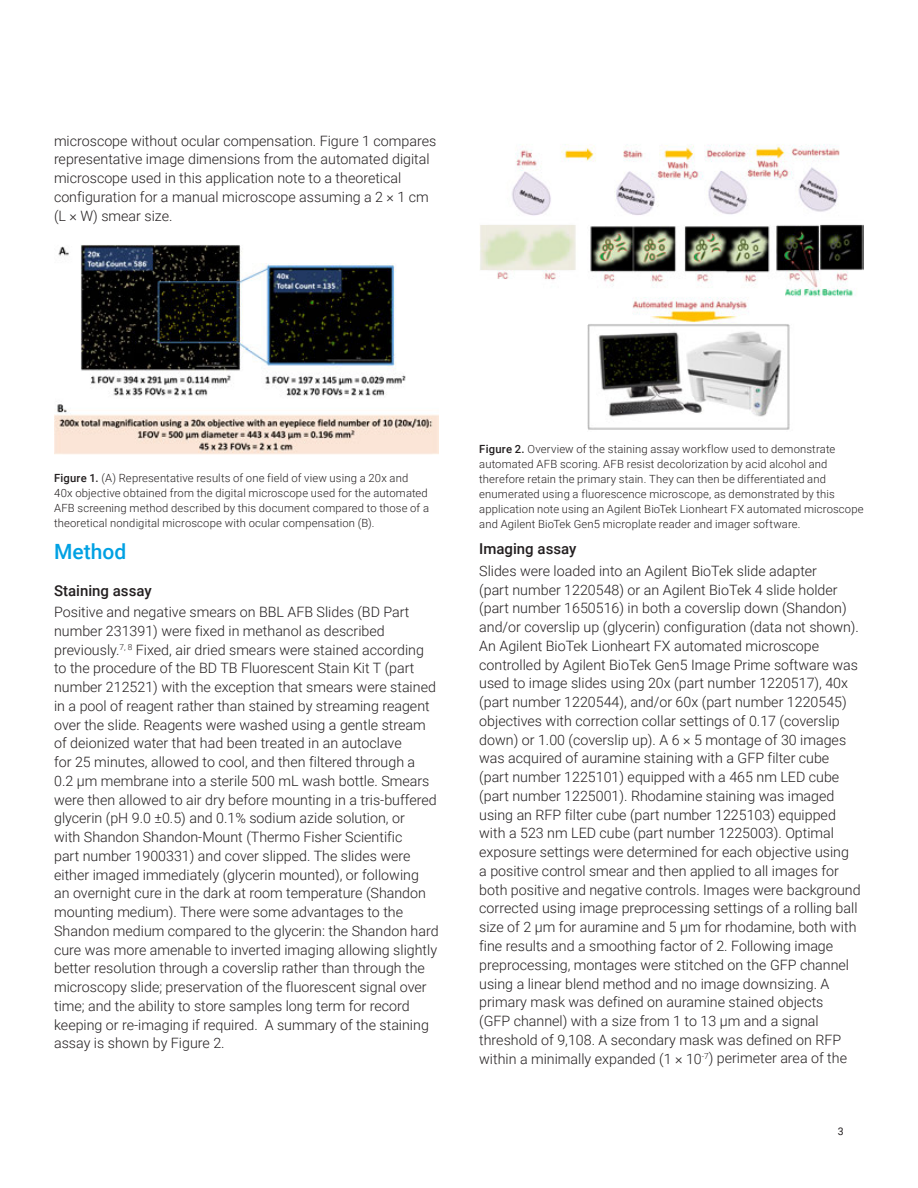
<style>
.page{position:relative;width:918px;height:1188px;background:#fff}
.page>*{position:absolute;margin:0;border:0;box-sizing:border-box;transform-origin:0 0}
.Header_1{font:500 21px "Roboto";color:#00a1e3}
.Header_2{font:500 15px "Roboto";color:#231f20}
.Text{font:300 14.25px/18.8px "Roboto";color:#231f20}
.t1{font:300 11.25px/15px "Roboto";letter-spacing:.015em;color:#231f20}
.t2{font:10.5px "Roboto";color:#231f20}
.s1{font-weight:500}
</style>
<div class="page">
<img style="left:54px;top:245px;width:385px;height:209px">
<img style="left:480px;top:144px;width:384px;height:286px">
<p class="Text" style="left:54px;top:131px;width:384px">microscope without ocular compensation. Figure 1 compares representative image dimensions from the automated digital microscope used in this application note to a theoretical configuration for a manual microscope assuming a 2 × 1 cm (L × W) smear size.</p>
<p class="t1" style="left:54px;top:470px;width:377px"><span class="s1">Figure 1.</span> (A) Representative results of one field of view using a 20x and 40x objective obtained from the digital microscope used for the automated AFB screening method described by this document compared to those of a theoretical nondigital microscope with ocular compensation (B).</p>
<p class="Header_1" style="left:54px;top:537px;width:74px">Method</p>
<p class="Header_2" style="left:54px;top:580px;width:99px">Staining assay</p>
<p class="Text" style="left:54px;top:602px;width:386px">Positive and negative smears on BBL AFB Slides (BD Part number 231391) were fixed in methanol as described previously.<sup>7,</sup> <sup>8</sup> Fixed, air dried smears were stained according to the procedure of the BD TB Fluorescent Stain Kit T (part number 212521) with the exception that smears were stained in a pool of reagent rather than stained by streaming reagent over the slide. Reagents were washed using a gentle stream of deionized water that had been treated in an autoclave<br>for 25 minutes, allowed to cool, and then filtered through a<br>0.2 µm membrane into a sterile 500 mL wash bottle. Smears were then allowed to air dry before mounting in a tris-buffered glycerin (pH 9.0 ±0.5) and 0.1% sodium azide solution, or<br>with Shandon Shandon-Mount (Thermo Fisher Scientific<br>part number 1900331) and cover slipped. The slides were either imaged immediately (glycerin mounted), or following<br>an overnight cure in the dark at room temperature (Shandon mounting medium). There were some advantages to the Shandon medium compared to the glycerin: the Shandon hard cure was more amenable to inverted imaging allowing slightly better resolution through a coverslip rather than through the microscopy slide; preservation of the fluorescent signal over time; and the ability to store samples long term for record keeping or re-imaging if required. A summary of the staining assay is shown by Figure 2.</p>
<p class="t1" style="left:479px;top:442px;width:386px"><span class="s1">Figure 2.</span> Overview of the staining assay workflow used to demonstrate automated AFB scoring. AFB resist decolorization by acid alcohol and therefore retain the primary stain. They can then be differentiated and enumerated using a fluorescence microscope, as demonstrated by this application note using an Agilent BioTek Lionheart FX automated microscope and Agilent BioTek Gen5 microplate reader and imager software.</p>
<p class="Header_2" style="left:479px;top:539px;width:99px">Imaging assay</p>
<p class="Text" style="left:479px;top:561px;width:383px">Slides were loaded into an Agilent BioTek slide adapter<br>(part number 1220548) or an Agilent BioTek 4 slide holder (part number 1650516) in both a coverslip down (Shandon) and/or coverslip up (glycerin) configuration (data not shown).<br>An Agilent BioTek Lionheart FX automated microscope controlled by Agilent BioTek Gen5 Image Prime software was used to image slides using 20x (part number 1220517), 40x (part number 1220544), and/or 60x (part number 1220545) objectives with correction collar settings of 0.17 (coverslip down) or 1.00 (coverslip up). A 6 × 5 montage of 30 images was acquired of auramine staining with a GFP filter cube (part number 1225101) equipped with a 465 nm LED cube (part number 1225001). Rhodamine staining was imaged using an RFP filter cube (part number 1225103) equipped with a 523 nm LED cube (part number 1225003). Optimal exposure settings were determined for each objective using<br>a positive control smear and then applied to all images for both positive and negative controls. Images were background corrected using image preprocessing settings of a rolling ball size of 2 µm for auramine and 5 µm for rhodamine, both with fine results and a smoothing factor of 2. Following image preprocessing, montages were stitched on the GFP channel using a linear blend method and no image downsizing. A primary mask was defined on auramine stained objects<br>(GFP channel) with a size from 1 to 13 µm and a signal threshold of 9,108. A secondary mask was defined on RFP within a minimally expanded (1 × 10<sup>-7</sup>) perimeter area of the</p>
<p class="t2" style="left:838px;top:1124px;width:7px">3</p>
</div>
